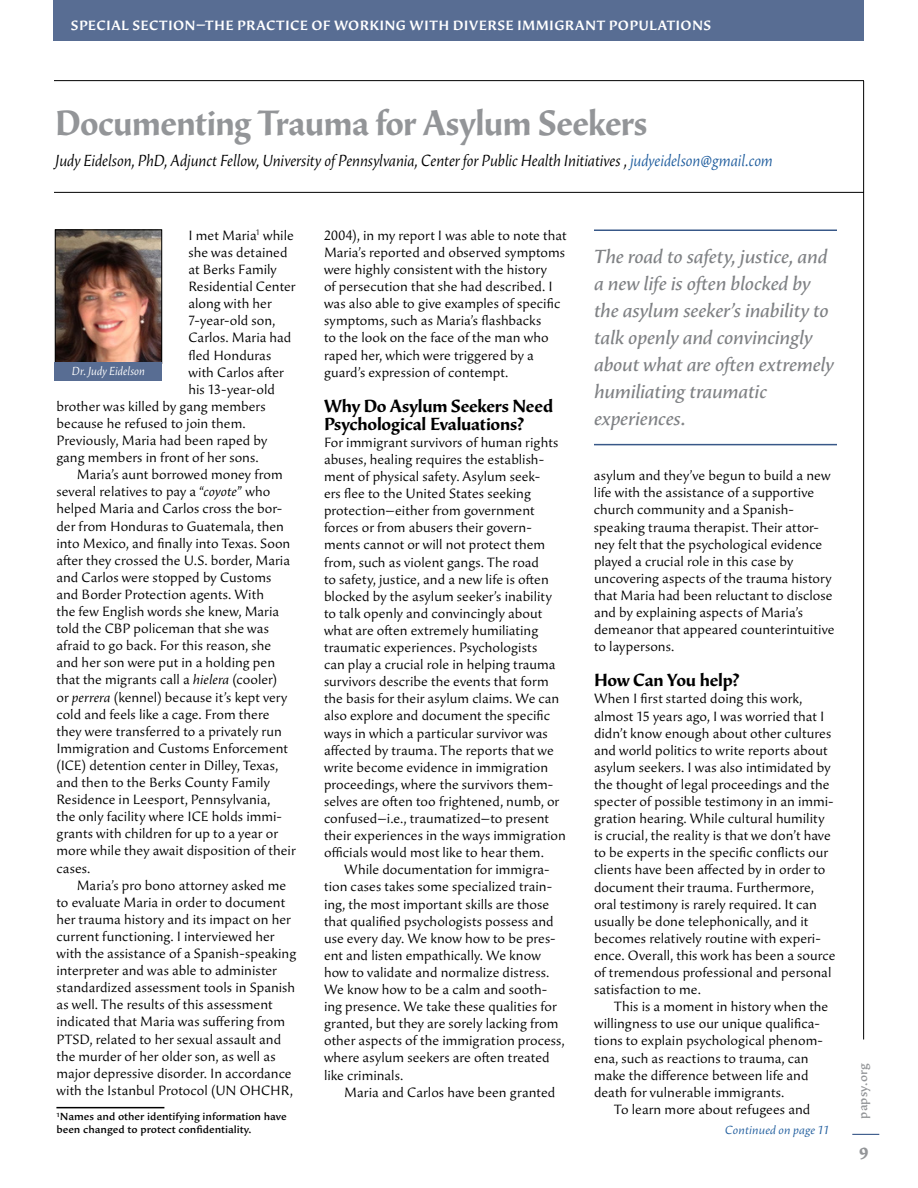
<style>
.page{position:relative;width:918px;height:1188px;background:#fff}
.page>*{position:absolute;margin:0;border:0;box-sizing:border-box;transform-origin:0 0}
.t1{font:700 36px "Beorcana Display Pro";letter-spacing:-.015em;color:#939598;scale:.95 1}
.t2{font:italic 19.5px/27px "Beorcana Pro";letter-spacing:-.015em;color:#808285}
.t3{font:700 18px/18px "Beorcana Display Pro";letter-spacing:-.01em;color:#000}
.t4{font:italic 300 16.5px "Beorcana Pro";letter-spacing:-.005em;color:#000;scale:.9 1}
.t5{font:700 16.5px "Beorcana Pro";color:#939598}
.t6{font:300 13.8px/17.1px "Beorcana Pro";letter-spacing:.005em;color:#000}
.t7{font:500 13.8px "Beorcana Pro";letter-spacing:.025em;color:#fff}
.t8{font:italic 300 12px "Beorcana Pro";letter-spacing:.01em;color:#215e9e}
.t9{font:italic 300 12px "Beorcana Pro";letter-spacing:.005em;color:#fff;scale:.9 1}
.t10{font:12px "Beorcana Micro Pro";letter-spacing:.02em;color:#939598}
.t11{font:10.5px/12.6px "Beorcana Micro Pro";color:#000}
.s1{color:#215e9e}
.s2{font-style:italic}
</style>
<div class="page">
<hr style="left:594px;top:230px;width:243px;height:1px;background:#385888">
<hr style="left:594px;top:444px;width:243px;height:1px;background:#385888">
<svg style="left:852px;top:1134px;width:27px;height:1px"></svg>
<hr style="left:863px;top:81px;width:1px;height:959px;background:#000">
<hr style="left:54px;top:80px;width:810px;height:1px;background:#000">
<hr style="left:56px;top:1107px;width:108px;height:1px;background:#000">
<div style="left:54px;top:0;width:810px;height:40px;background:#586d93"></div>
<img style="left:57px;top:232px;width:103px;height:130px">
<div style="left:55px;top:230px;width:107px;height:134px;border:1px solid #000"></div>
<hr style="left:54px;top:192px;width:810px;height:1px;background:#000">
<div style="left:55px;top:362px;width:107px;height:19px;background:#586d93"></div>
<p class="t7" style="left:71px;top:16px;width:642px">SPECIAL SECTION—THE PRACTICE OF WORKING WITH DIVERSE IMMIGRANT POPULATIONS</p>
<h1 class="t1" style="left:55px;top:100px;width:625px">Documenting Trauma for Asylum Seekers</h1>
<p class="t4" style="left:55px;top:150px;width:799px">Judy Eidelson, PhD, Adjunct Fellow, University of Pennsylvania, Center for Public Health Initiatives , <span class="s1">judyeidelson@gmail.com</span></p>
<p class="t6" style="left:188px;top:227px;width:107px">I met Maria<sup>1</sup> while</p>
<p class="t6" style="left:188px;top:244px;width:101px">she was detained</p>
<p class="t6" style="left:188px;top:261px;width:90px">at Berks Family</p>
<p class="t6" style="left:188px;top:278px;width:109px">Residential Center</p>
<p class="t6" style="left:188px;top:295px;width:85px">along with her</p>
<p class="t6" style="left:188px;top:312px;width:88px">7-year-old son,</p>
<p class="t6" style="left:188px;top:329px;width:105px">Carlos. Maria had</p>
<p class="t6" style="left:188px;top:346px;width:85px">fled Honduras</p>
<p class="t6" style="left:188px;top:363px;width:97px">with Carlos after</p>
<p class="t6" style="left:188px;top:380px;width:88px">his 13-year-old</p>
<p class="t6" style="left:56px;top:397px;width:211px">brother was killed by gang members</p>
<p class="t6" style="left:56px;top:415px;width:191px">because he refused to join them.</p>
<p class="t6" style="left:56px;top:432px;width:212px">Previously, Maria had been raped by</p>
<p class="t6" style="left:56px;top:449px;width:204px">gang members in front of her sons.</p>
<p class="t6" style="left:77px;top:466px;width:208px">Maria’s aunt borrowed money from</p>
<p class="t6" style="left:56px;top:483px;width:215px">several relatives to pay a “<span class="s2">coyote</span>” who</p>
<p class="t6" style="left:56px;top:500px;width:227px">helped Maria and Carlos cross the bor-</p>
<p class="t6" style="left:56px;top:517px;width:229px">der from Honduras to Guatemala, then</p>
<p class="t6" style="left:56px;top:534px;width:235px">into Mexico, and finally into Texas. Soon</p>
<p class="t6" style="left:56px;top:551px;width:235px">after they crossed the U.S. border, Maria</p>
<p class="t6" style="left:56px;top:568px;width:216px">and Carlos were stopped by Customs</p>
<p class="t6" style="left:56px;top:586px;width:209px">and Border Protection agents. With</p>
<p class="t6" style="left:56px;top:603px;width:224px">the few English words she knew, Maria</p>
<p class="t6" style="left:56px;top:620px;width:214px">told the CBP policeman that she was</p>
<p class="t6" style="left:56px;top:637px;width:216px">afraid to go back. For this reason, she</p>
<p class="t6" style="left:56px;top:654px;width:220px">and her son were put in a holding pen</p>
<p class="t6" style="left:56px;top:671px;width:222px">that the migrants call a <span class="s2">hielera</span> (cooler)</p>
<p class="t6" style="left:56px;top:688px;width:233px">or <span class="s2">perrera</span> (kennel) because it’s kept very</p>
<p class="t6" style="left:56px;top:705px;width:214px">cold and feels like a cage. From there</p>
<p class="t6" style="left:56px;top:722px;width:227px">they were transferred to a privately run</p>
<p class="t6" style="left:56px;top:739px;width:233px">Immigration and Customs Enforcement</p>
<p class="t6" style="left:56px;top:757px;width:223px">(ICE) detention center in Dilley, Texas,</p>
<p class="t6" style="left:56px;top:774px;width:215px">and then to the Berks County Family</p>
<p class="t6" style="left:56px;top:791px;width:215px">Residence in Leesport, Pennsylvania,</p>
<p class="t6" style="left:56px;top:808px;width:227px">the only facility where ICE holds immi-</p>
<p class="t6" style="left:56px;top:825px;width:223px">grants with children for up to a year or</p>
<p class="t6" style="left:56px;top:842px;width:241px">more while they await disposition of their</p>
<p class="t6" style="left:56px;top:859px;width:35px">cases.</p>
<p class="t6" style="left:77px;top:876px;width:211px">Maria’s pro bono attorney asked me</p>
<p class="t6" style="left:56px;top:893px;width:230px">to evaluate Maria in order to document</p>
<p class="t6" style="left:56px;top:910px;width:236px">her trauma history and its impact on her</p>
<p class="t6" style="left:56px;top:928px;width:220px">current functioning. I interviewed her</p>
<p class="t6" style="left:56px;top:945px;width:241px">with the assistance of a Spanish-speaking</p>
<p class="t6" style="left:56px;top:962px;width:222px">interpreter and was able to administer</p>
<p class="t6" style="left:56px;top:979px;width:240px">standardized assessment tools in Spanish</p>
<p class="t6" style="left:56px;top:996px;width:218px">as well. The results of this assessment</p>
<p class="t6" style="left:56px;top:1013px;width:230px">indicated that Maria was suffering from</p>
<p class="t6" style="left:56px;top:1030px;width:226px">PTSD, related to her sexual assault and</p>
<p class="t6" style="left:56px;top:1047px;width:221px">the murder of her older son, as well as</p>
<p class="t6" style="left:56px;top:1064px;width:237px">major depressive disorder. In accordance</p>
<p class="t6" style="left:56px;top:1081px;width:238px">with the Istanbul Protocol (UN OHCHR,</p>
<p class="t11" style="left:56px;top:1110px;width:232px"><sup>1</sup>Names and other identifying information have been changed to protect confidentiality.</p>
<p class="t9" style="left:72px;top:364px;width:83px">Dr. Judy Eidelson</p>
<p class="t6" style="left:324px;top:227px;width:244px">2004), in my report I was able to note that Maria’s reported and observed symptoms were highly consistent with the history<br>of persecution that she had described. I was also able to give examples of specific symptoms, such as Maria’s flashbacks<br>to the look on the face of the man who raped her, which were triggered by a guard’s expression of contempt.</p>
<h3 class="t3" style="left:324px;top:397px;width:231px">Why Do Asylum Seekers Need<br>Psychological Evaluations?</h3>
<p class="t6" style="left:324px;top:434px;width:243px">For immigrant survivors of human rights abuses, healing requires the establish&shy;ment of physical safety. Asylum seek-<br>ers flee to the United States seeking protection—either from government forces or from abusers their govern&shy;ments cannot or will not protect them from, such as violent gangs. The road<br>to safety, justice, and a new life is often blocked by the asylum seeker’s inability to talk openly and convincingly about what are often extremely humiliating traumatic experiences. Psychologists<br>can play a crucial role in helping trauma survivors describe the events that form the basis for their asylum claims. We can also explore and document the specific ways in which a particular survivor was affected by trauma. The reports that we write become evidence in immigration proceedings, where the survivors them&shy;selves are often too frightened, numb, or confused—i.e., traumatized—to present their experiences in the ways immigration officials would most like to hear them.</p>
<p class="t6" style="left:324px;top:861px;width:242px;text-indent:20px">While documentation for immigra&shy;tion cases takes some specialized train&shy;ing, the most important skills are those that qualified psychologists possess and use every day. We know how to be pres&shy;ent and listen empathically. We know how to validate and normalize distress.<br>We know how to be a calm and sooth&shy;ing presence. We take these qualities for granted, but they are sorely lacking from other aspects of the immigration process, where asylum seekers are often treated like criminals.</p>
<p class="t6" style="left:344px;top:1083px;width:213px">Maria and Carlos have been granted</p>
<h2 class="t2" style="left:594px;top:243px;width:242px">The road to safety, justice, and a new life is often blocked by the asylum seeker’s inability to talk openly and convincingly about what are often extremely humiliating traumatic experiences.</h2>
<p class="t6" style="left:594px;top:467px;width:242px">asylum and they’ve begun to build a new life with the assistance of a supportive church community and a Spanish&shy;speaking trauma therapist. Their attor&shy;ney felt that the psychological evidence played a crucial role in this case by uncovering aspects of the trauma history that Maria had been reluctant to disclose and by explaining aspects of Maria’s demeanor that appeared counterintuitive to laypersons.</p>
<h3 class="t3" style="left:594px;top:671px;width:147px">How Can You help?</h3>
<p class="t6" style="left:594px;top:690px;width:243px">When I first started doing this work, almost 15 years ago, I was worried that I didn’t know enough about other cultures and world politics to write reports about asylum seekers. I was also intimidated by the thought of legal proceedings and the specter of possible testimony in an immi&shy;gration hearing. While cultural humility is crucial, the reality is that we don’t have to be experts in the specific conflicts our clients have been affected by in order to document their trauma. Furthermore, oral testimony is rarely required. It can usually be done telephonically, and it becomes relatively routine with experi&shy;ence. Overall, this work has been a source of tremendous professional and personal satisfaction to me.</p>
<p class="t6" style="left:594px;top:998px;width:236px;text-indent:20px">This is a moment in history when the willingness to use our unique qualifica&shy;tions to explain psychological phenom&shy;ena, such as reactions to trauma, can make the difference between life and death for vulnerable immigrants.</p>
<p class="t6" style="left:614px;top:1100px;width:198px">To learn more about refugees and</p>
<p class="t8" style="left:725px;top:1123px;width:106px">Continued on page 11</p>
<p class="t10" style="left:855px;top:1119px;width:57px;rotate:-90deg">papsy.org</p>
<p class="t5" style="left:859px;top:1142px;width:11px">9</p>
</div>
